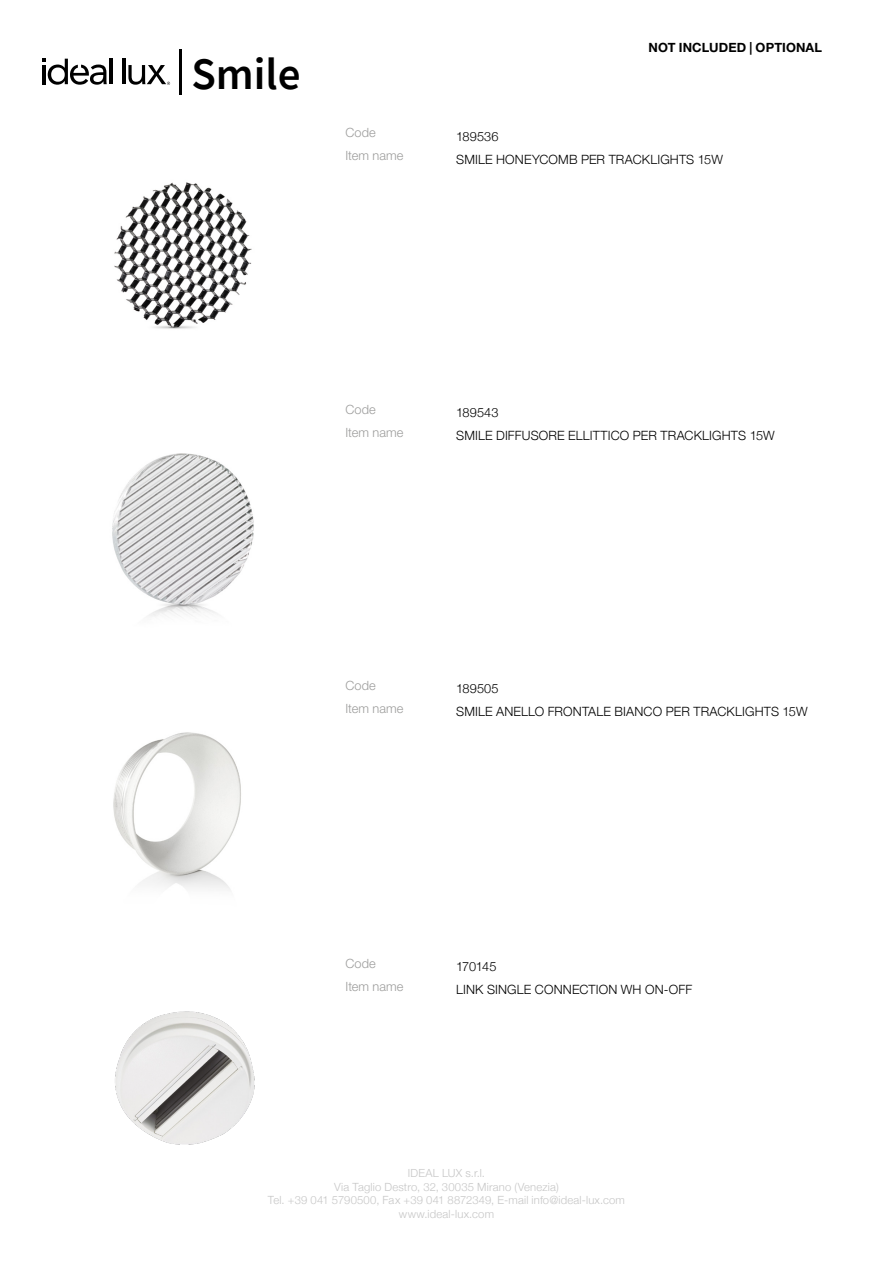
<style>
.page{position:relative;width:893px;height:1263px;background:#fff}
.page>*{position:absolute;margin:0;border:0;box-sizing:border-box;transform-origin:0 0}
.t1{font:600 45px "Source Sans Pro";color:#000}
.t2{font:300 12.75px "Helvetica Neue";letter-spacing:.01em;color:#000}
.t3{font:300 12.75px/23px "Helvetica Neue LT Std";letter-spacing:.005em;color:#9d9d9c}
.t4{font:700 12.75px "Helvetica Neue LT Std";letter-spacing:.005em;color:#000}
.t5{font:300 11.25px/13.5px "Helvetica Neue";letter-spacing:.015em;color:#c6c6c6;text-align:center}
.t6{font:300 11.25px "Helvetica Neue LT Std";letter-spacing:.015em;color:#c6c6c6}
</style>
<div class="page">
<hr style="left:179px;top:49px;width:3px;height:45px;background:#000">
<hr style="left:110px;top:59px;width:3px;height:25px;background:#000">
<hr style="left:122px;top:59px;width:3px;height:25px;background:#000">
<svg style="left:43px;top:59px;width:64px;height:26px"></svg>
<svg style="left:128px;top:65px;width:42px;height:20px"></svg>
<img style="left:114px;top:182px;width:138px;height:147px">
<img style="left:112px;top:453px;width:142px;height:163px">
<img style="left:113px;top:732px;width:128px;height:158px">
<img style="left:115px;top:1011px;width:140px;height:134px">
<h1 class="t1" style="left:191px;top:44px;width:111px">Smile</h1>
<p class="t3" style="left:346px;top:121px;width:32px">Code</p>
<p class="t3" style="left:346px;top:144px;width:59px">Item name</p>
<p class="t2" style="left:456px;top:126px;width:44px">189536</p>
<p class="t4" style="left:648px;top:39px;width:175px">NOT INCLUDED | OPTIONAL</p>
<p class="t2" style="left:456px;top:149px;width:268px">SMILE HONEYCOMB PER TRACKLIGHTS 15W</p>
<p class="t3" style="left:346px;top:397px;width:32px">Code</p>
<p class="t3" style="left:346px;top:420px;width:59px">Item name</p>
<p class="t2" style="left:456px;top:402px;width:44px">189543</p>
<p class="t2" style="left:456px;top:425px;width:320px">SMILE DIFFUSORE ELLITTICO PER TRACKLIGHTS 15W</p>
<p class="t3" style="left:346px;top:674px;width:32px">Code</p>
<p class="t3" style="left:346px;top:697px;width:59px">Item name</p>
<p class="t2" style="left:456px;top:678px;width:44px">189505</p>
<p class="t2" style="left:456px;top:701px;width:353px">SMILE ANELLO FRONTALE BIANCO PER TRACKLIGHTS 15W</p>
<p class="t3" style="left:346px;top:951px;width:59px">Code<br>Item name</p>
<p class="t2" style="left:456px;top:956px;width:42px">170145</p>
<p class="t2" style="left:456px;top:979px;width:238px">LINK SINGLE CONNECTION WH ON-OFF</p>
<p class="t6" style="left:408px;top:1166px;width:79px">IDEAL LUX s.r.l.</p>
<p class="t5" style="left:268px;top:1179px;width:359px">Via Taglio Destro, 32, 30035 Mirano (Venezia)<br>Tel. +39 041 5790500, Fax +39 041 8872349, E-mail info@ideal-lux.com www.ideal-lux.com</p>
</div>
